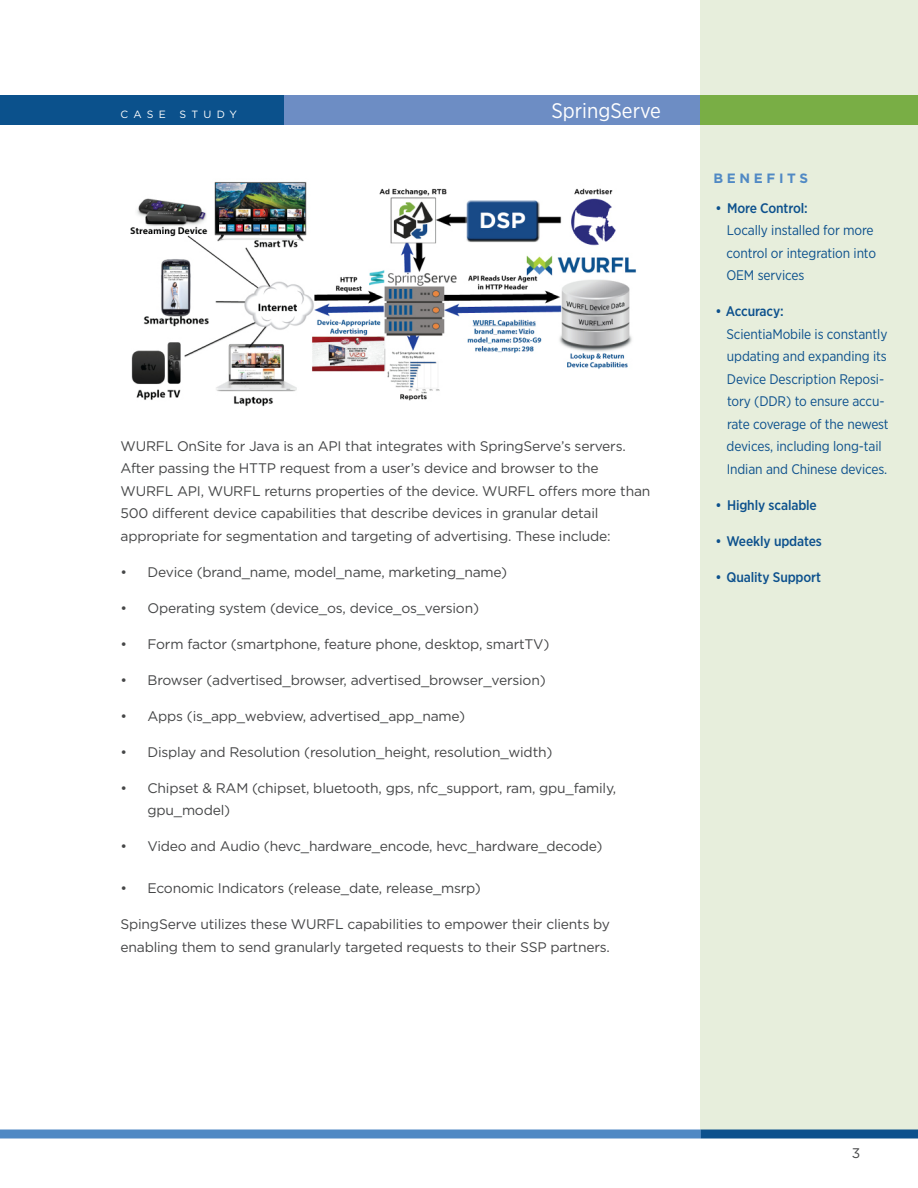
<style>
.page{position:relative;width:918px;height:1188px;background:#fff}
.page>*{position:absolute;margin:0;border:0;box-sizing:border-box;transform-origin:0 0}
.t1{font:21px "Gotham Narrow";color:#fff}
.t2{font:13.8px/22.5px "Gotham";letter-spacing:-.015em;color:#454647}
.t3{font:13.8px/22.5px "Gotham Narrow";letter-spacing:-.01em;color:#0d518d}
.t4{font:500 13.8px "Gotham Narrow";letter-spacing:-.01em;color:#0d518d}
.t5{font:700 13.5px "Gotham";letter-spacing:.27em;color:#5089c4}
.t6{font:10.5px "Gotham";letter-spacing:.5em;color:#fff}
.s1{font-weight:500}
</style>
<div class="page">
<div style="left:701px;top:0;width:217px;height:1129px;background:#e7eedc"></div>
<div style="left:0;top:1130px;width:701px;height:8px;background:#5089c4"></div>
<div style="left:701px;top:1130px;width:217px;height:8px;background:#0d518d"></div>
<div style="left:0;top:95px;width:702px;height:30px;background:#6d8dc4"></div>
<div style="left:701px;top:95px;width:217px;height:30px;background:#79ae45"></div>
<div style="left:0;top:95px;width:283px;height:30px;background:#0b518c"></div>
<img style="left:130px;top:182px;width:506px;height:225px">
<p class="t6" style="left:121px;top:107px;width:47px">CASE</p>
<p class="t6" style="left:180px;top:107px;width:59px">STUDY</p>
<p class="t1" style="left:551px;top:97px;width:111px">SpringServe</p>
<p class="t2" style="left:121px;top:434px;width:531px">WURFL OnSite for Java is an API that integrates with SpringServe’s servers.<br>After passing the HTTP request from a user’s device and browser to the WURFL API, WURFL returns properties of the device. WURFL offers more than 500 different device capabilities that describe devices in granular detail appropriate for segmentation and targeting of advertising. These include:</p>
<p class="t2" style="left:121px;top:560px;width:388px">• Device (brand_name, model_name, marketing_name)</p>
<p class="t2" style="left:121px;top:596px;width:360px">• Operating system (device_os, device_os_version)</p>
<p class="t2" style="left:121px;top:632px;width:430px">• Form factor (smartphone, feature phone, desktop, smartTV)</p>
<p class="t2" style="left:121px;top:668px;width:427px">• Browser (advertised_browser, advertised_browser_version)</p>
<p class="t2" style="left:121px;top:704px;width:346px">• Apps (is_app_webview, advertised_app_name)</p>
<p class="t2" style="left:121px;top:740px;width:433px">• Display and Resolution (resolution_height, resolution_width)</p>
<p class="t2" style="left:148px;top:776px;width:470px;text-indent:-27px">• Chipset &amp; RAM (chipset, bluetooth, gps, nfc_support, ram, gpu_family, gpu_model)</p>
<p class="t2" style="left:121px;top:835px;width:483px">• Video and Audio (hevc_hardware_encode, hevc_hardware_decode)</p>
<p class="t2" style="left:121px;top:877px;width:362px">• Economic Indicators (release_date, release_msrp)</p>
<p class="t2" style="left:121px;top:913px;width:491px">SpingServe utilizes these WURFL capabilities to empower their clients by enabling them to send granularly targeted requests to their SSP partners.</p>
<p class="t5" style="left:713px;top:170px;width:96px">BENEFITS</p>
<p class="t3" style="left:726px;top:196px;width:151px;text-indent:-11px"><span class="s1">• More Control:<br></span>Locally installed for more control or integration into<br>OEM services</p>
<p class="t3" style="left:727px;top:300px;width:164px;text-indent:-11px"><span class="s1">• Accuracy:<br></span>ScientiaMobile is constantly updating and expanding its<br>Device Description Reposi&shy;tory (DDR) to ensure accu&shy;rate coverage of the newest devices, including long-tail<br>Indian and Chinese devices.</p>
<p class="t4" style="left:715px;top:496px;width:103px">• Highly scalable</p>
<p class="t4" style="left:715px;top:532px;width:108px">• Weekly updates</p>
<p class="t4" style="left:715px;top:568px;width:107px">• Quality Support</p>
<p class="t2" style="left:852px;top:1141px;width:10px">3</p>
</div>
